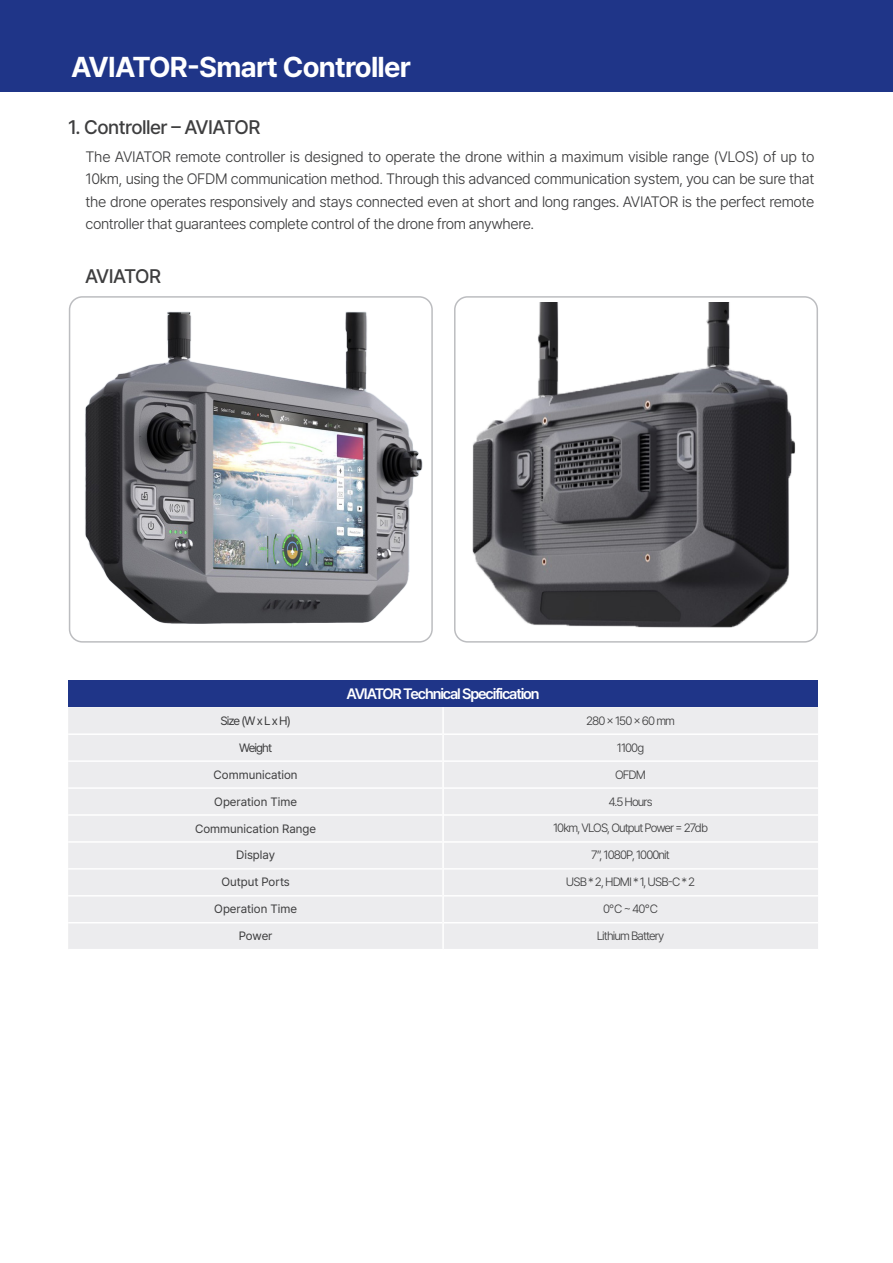
<style>
.page{position:relative;width:893px;height:1263px;background:#fff}
.page>*{position:absolute;margin:0;border:0;box-sizing:border-box;transform-origin:0 0}
.t1{font:700 28.5px "Pretendard";letter-spacing:-.025em;color:#fff}
.t2{font:500 19.5px "Pretendard";letter-spacing:-.025em;color:#3e3e3f}
.t3{font:300 15px/22.5px "Pretendard";letter-spacing:-.025em;color:#3e3e3f;text-align:justify}
.t4{font:600 15px "Pretendard";letter-spacing:-.075em;color:#fff}
.t5{font:300 12px "Pretendard";letter-spacing:-.075em;color:#3e3e3f}
.t6{font:12px "Pretendard";color:#3e3e3f}
</style>
<div class="page">
<div style="left:0;top:0;width:893px;height:92px;background:#1f3588"></div>
<div style="left:454px;top:296px;width:364px;height:347px;border:2px solid #bcbdc0;border-radius:13px"></div>
<div style="left:69px;top:296px;width:364px;height:347px;border:2px solid #bcbdc0;border-radius:13px"></div>
<div style="left:68px;top:680px;width:750px;height:27px;background:#1f3588"></div>
<div style="left:68px;top:707px;width:750px;height:242px;background:#ececee"></div>
<div style="left:68px;top:735px;width:374px;height:214px;background:#ececee"></div>
<hr style="left:68px;top:733px;width:374px;height:2px;background:#fff">
<hr style="left:68px;top:760px;width:374px;height:2px;background:#fff">
<hr style="left:68px;top:787px;width:374px;height:2px;background:#fff">
<hr style="left:68px;top:814px;width:374px;height:2px;background:#fff">
<hr style="left:68px;top:841px;width:374px;height:2px;background:#fff">
<hr style="left:68px;top:868px;width:374px;height:2px;background:#fff">
<hr style="left:68px;top:895px;width:374px;height:1px;background:#fff">
<hr style="left:68px;top:922px;width:374px;height:1px;background:#fff">
<hr style="left:444px;top:733px;width:374px;height:2px;background:#fff">
<hr style="left:444px;top:760px;width:374px;height:2px;background:#fff">
<hr style="left:444px;top:787px;width:374px;height:2px;background:#fff">
<hr style="left:444px;top:814px;width:374px;height:2px;background:#fff">
<hr style="left:444px;top:841px;width:374px;height:2px;background:#fff">
<hr style="left:444px;top:868px;width:374px;height:2px;background:#fff">
<hr style="left:444px;top:895px;width:374px;height:1px;background:#fff">
<hr style="left:444px;top:922px;width:374px;height:1px;background:#fff">
<hr style="left:442px;top:707px;width:2px;height:27px;background:#fff">
<hr style="left:442px;top:734px;width:2px;height:27px;background:#fff">
<hr style="left:442px;top:761px;width:2px;height:27px;background:#fff">
<hr style="left:442px;top:788px;width:2px;height:27px;background:#fff">
<hr style="left:442px;top:815px;width:2px;height:27px;background:#fff">
<hr style="left:442px;top:842px;width:2px;height:27px;background:#fff">
<hr style="left:442px;top:869px;width:2px;height:27px;background:#fff">
<hr style="left:442px;top:896px;width:2px;height:27px;background:#fff">
<hr style="left:442px;top:923px;width:2px;height:26px;background:#fff">
<img style="left:85px;top:303px;width:345px;height:337px">
<img style="left:472px;top:303px;width:324px;height:325px">
<p class="t1" style="left:71px;top:46px;width:341px">AVIATOR-Smart Controller</p>
<p class="t2" style="left:68px;top:113px;width:194px">1. Controller – AVIATOR</p>
<p class="t3" style="left:86px;top:145px;width:730px">The AVIATOR remote controller is designed to operate the drone within a maximum visible range (VLOS) of up to 10km, using the OFDM communication method. Through this advanced communication system, you can be sure that the drone operates responsively and stays connected even at short and long ranges. AVIATOR is the perfect remote controller that guarantees complete control of the drone from anywhere.</p>
<p class="t2" style="left:85px;top:262px;width:77px">AVIATOR</p>
<p class="t4" style="left:347px;top:683px;width:194px">AVIATOR Technical Specification</p>
<p class="t6" style="left:220px;top:712px;width:72px">Size (W x L x H)</p>
<p class="t5" style="left:586px;top:712px;width:91px">280 x 150 x 60 mm</p>
<p class="t6" style="left:239px;top:739px;width:34px">Weight</p>
<p class="t5" style="left:617px;top:739px;width:29px">1100g</p>
<p class="t6" style="left:214px;top:766px;width:86px">Communication</p>
<p class="t5" style="left:615px;top:766px;width:32px">OFDM</p>
<p class="t6" style="left:214px;top:793px;width:84px">Operation Time</p>
<p class="t5" style="left:609px;top:793px;width:45px">4.5 Hours</p>
<p class="t6" style="left:195px;top:820px;width:123px">Communication Range</p>
<p class="t5" style="left:553px;top:820px;width:156px">10km, VLOS, Output Power = 27db</p>
<p class="t6" style="left:236px;top:847px;width:40px">Display</p>
<p class="t5" style="left:591px;top:847px;width:80px">7”, 1080P, 1000nit</p>
<p class="t6" style="left:221px;top:874px;width:70px">Output Ports</p>
<p class="t5" style="left:566px;top:874px;width:131px">USB * 2, HDMI * 1, USB-C * 2</p>
<p class="t6" style="left:214px;top:900px;width:84px">Operation Time</p>
<p class="t5" style="left:603px;top:901px;width:56px">0℃ ~ 40℃</p>
<p class="t6" style="left:239px;top:927px;width:35px">Power</p>
<p class="t5" style="left:597px;top:928px;width:69px">Lithium Battery</p>
</div>
